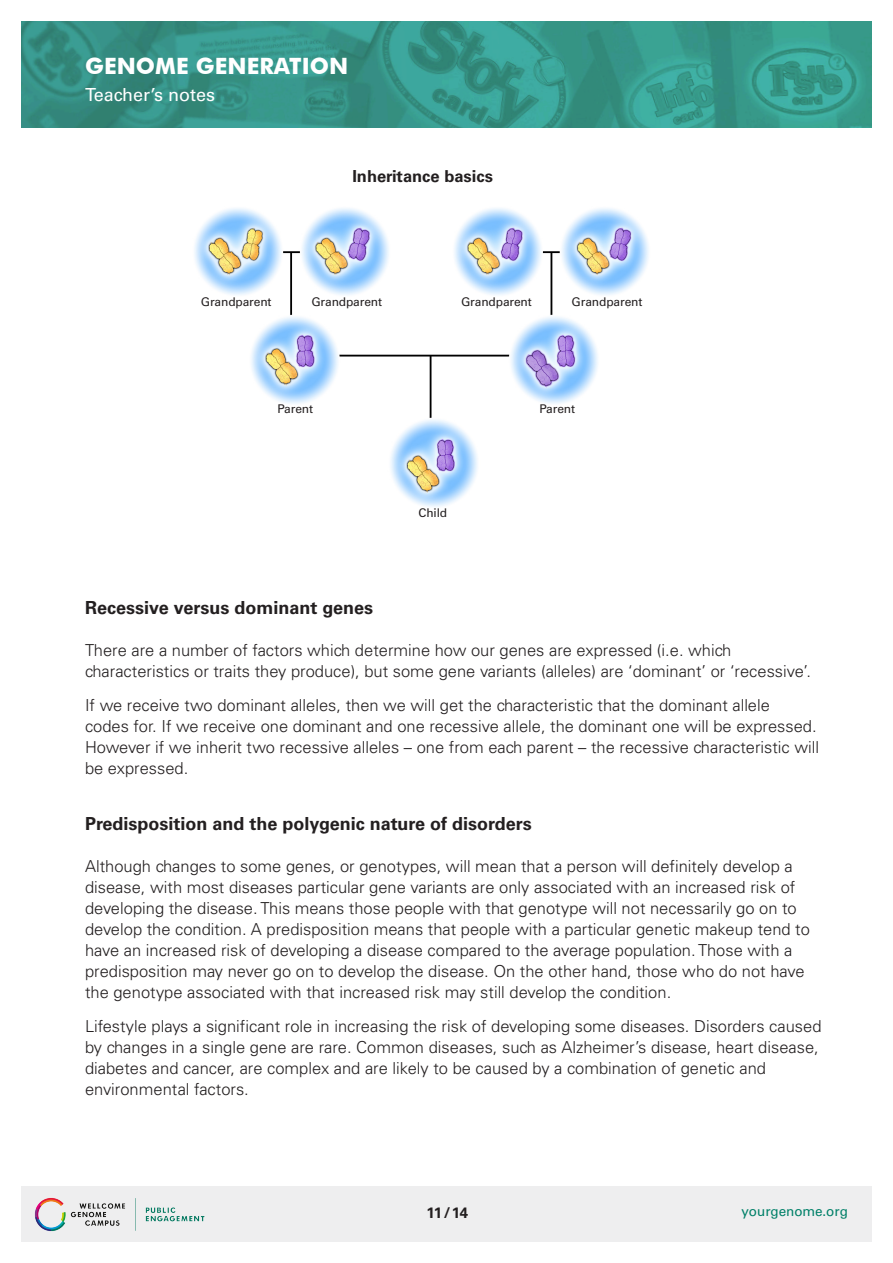
<style>
.page{position:relative;width:893px;height:1263px;background:#fff}
.page>*{position:absolute;margin:0;border:0;box-sizing:border-box;transform-origin:0 0}
.t1{font:700 22.5px "Futura BT";color:#fff}
.Title_2__5spacetop{font:700 18px "Univers";color:#231f20}
.t2{font:18px "Univers";color:#fff}
.Text_1{font:300 16.5px/21px "Univers";color:#231f20}
.Diagram_text{font:700 16.5px "Univers";color:#231f20}
.t3{font:700 15px "Univers";color:#231f20}
.t4{font:13.5px "Univers";letter-spacing:-.005em;color:#008068}
.Diagram_text-2{font:12px "Univers";letter-spacing:-.01em;color:#231f20}
</style>
<div class="page">
<div style="left:21px;top:1186px;width:851px;height:56px;background:#eeeeef"></div>
<img style="left:21px;top:21px;width:851px;height:107px">
<img style="left:194px;top:208px;width:455px;height:299px">
<img style="left:35px;top:1198px;width:169px;height:34px">
<h1 class="t1" style="left:85px;top:52px;width:265px">GENOME GENERATION</h1>
<p class="t2" style="left:85px;top:84px;width:132px">Teacher’s notes</p>
<p class="Diagram_text" style="left:352px;top:167px;width:142px">Inheritance basics</p>
<p class="Diagram_text-2" style="left:201px;top:295px;width:72px">Grandparent</p>
<p class="Diagram_text-2" style="left:311px;top:295px;width:72px">Grandparent</p>
<p class="Diagram_text-2" style="left:461px;top:295px;width:72px">Grandparent</p>
<p class="Diagram_text-2" style="left:572px;top:295px;width:72px">Grandparent</p>
<p class="Diagram_text-2" style="left:277px;top:402px;width:37px">Parent</p>
<p class="Diagram_text-2" style="left:539px;top:402px;width:37px">Parent</p>
<p class="Diagram_text-2" style="left:418px;top:506px;width:30px">Child</p>
<p class="Title_2__5spacetop" style="left:85px;top:597px;width:289px">Recessive versus dominant genes</p>
<p class="Text_1" style="left:85px;top:640px;width:727px">There are a number of factors which determine how our genes are expressed (i.e. which characteristics or traits they produce), but some gene variants (alleles) are ‘dominant’ or ‘recessive’.</p>
<p class="Text_1" style="left:85px;top:695px;width:736px">If we receive two dominant alleles, then we will get the characteristic that the dominant allele<br>codes for. If we receive one dominant and one recessive allele, the dominant one will be expressed.<br>However if we inherit two recessive alleles – one from each parent – the recessive characteristic will be expressed.</p>
<p class="Title_2__5spacetop" style="left:85px;top:813px;width:448px">Predisposition and the polygenic nature of disorders</p>
<p class="Text_1" style="left:85px;top:856px;width:726px">Although changes to some genes, or genotypes, will mean that a person will definitely develop a disease, with most diseases particular gene variants are only associated with an increased risk of developing the disease. This means those people with that genotype will not necessarily go on to develop the condition. A predisposition means that people with a particular genetic makeup tend to have an increased risk of developing a disease compared to the average population. Those with a predisposition may never go on to develop the disease. On the other hand, those who do not have the genotype associated with that increased risk may still develop the condition.</p>
<p class="Text_1" style="left:85px;top:1015px;width:738px">Lifestyle plays a significant role in increasing the risk of developing some diseases. Disorders caused by changes in a single gene are rare. Common diseases, such as Alzheimer’s disease, heart disease, diabetes and cancer, are complex and are likely to be caused by a combination of genetic and environmental factors.</p>
<p class="t3" style="left:427px;top:1204px;width:43px">11/14</p>
<p class="t4" style="left:741px;top:1203px;width:108px">yourgenome.org</p>
</div>
